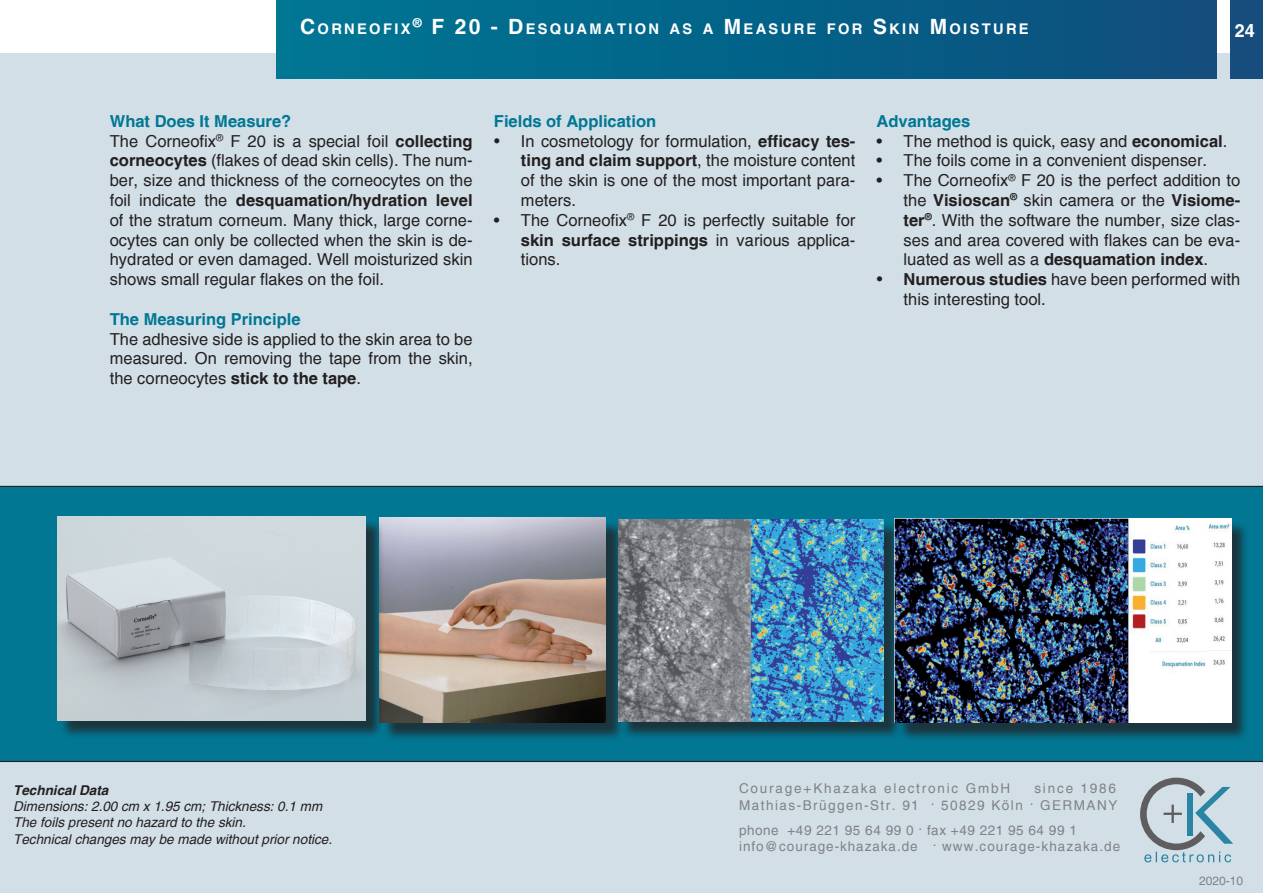
<style>
.page{position:relative;width:1263px;height:893px;background:#fff}
.page>*{position:absolute;margin:0;border:0;box-sizing:border-box;transform-origin:0 0}
.t1{font:700 18px "Helvetica";color:#fff}
.t2{font:16.5px/19.8px "Helvetica";color:#231f20;text-align:justify}
.t3{font:700 16.5px "Helvetica";color:#017794}
.t4{font:700 14.7px "Helvetica";letter-spacing:.155em;color:#fff}
.t5{font:italic 13.5px/16.2px "Helvetica";color:#231f20}
.t6{font:13.5px/16.2px "Helvetica";letter-spacing:.07em;color:#808285}
.t7{font:13.5px/16.2px "Helvetica";letter-spacing:.11em;color:#808285;text-align:right}
.t8{font:13.5px "Helvetica";letter-spacing:.135em;color:#808285}
.t9{font:italic 700 13.5px "Helvetica";color:#231f20}
.t10{font:12px "Helvetica";color:#7d8184}
.s1{font-size:21px}
.s2{font-weight:700;color:#017794}
.s3{font-weight:700}
.s4{font-family:"Times";font-size:18px}
.s5{font-family:"Times";font-weight:700;font-size:18px}
</style>
<div class="page">
<div style="left:0;top:53px;width:1263px;height:840px;background:#d2dfe7"></div>
<div style="left:276px;top:0;width:940px;height:79px;background:linear-gradient(to right,#007794,#0e4e7d)"></div>
<div style="left:1230px;top:0;width:33px;height:79px;background:#174d7d"></div>
<div style="left:0;top:486px;width:1263px;height:276px;background:#017794"></div>
<svg style="left:1140px;top:778px;width:93px;height:84px"></svg>
<div style="left:382px;top:520px;width:243px;height:221px;background:#231f20;opacity:.75"></div>
<img style="left:379px;top:518px;width:227px;height:205px">
<div style="left:620px;top:521px;width:282px;height:219px;background:#231f20;opacity:.75"></div>
<img style="left:618px;top:519px;width:266px;height:202px">
<div style="left:897px;top:521px;width:352px;height:221px;background:#231f20;opacity:.75"></div>
<img style="left:895px;top:519px;width:336px;height:204px">
<div style="left:59px;top:519px;width:325px;height:220px;background:#231f20;opacity:.75"></div>
<img style="left:57px;top:517px;width:309px;height:204px">
<p class="t4" style="left:300px;top:20px;width:730px"><span class="s1">C</span>ORNEOFIX<sup>®</sup> <span class="s1">F 20 - D</span>ESQUAMATION AS A <span class="s1">M</span> EASURE FOR <span class="s1">S</span> KIN <span class="s1">M</span> OISTURE</p>
<p class="t1" style="left:1235px;top:19px;width:22px">24</p>
<p class="t2" style="left:110px;top:111px;width:364px;text-align:left"><span class="s2">What Does It Measure?<br></span>The Corneofix<sup>®</sup> F 20 is a special foil <span class="s3">collecting corneocytes</span> (flakes of dead skin cells). The num&shy;ber, size and thickness of the corneocytes on the foil indicate the <span class="s3">desquamation/hydration level </span>of the stratum corneum. Many thick, large corne&shy;ocytes can only be collected when the skin is de&shy;hydrated or even damaged. Well moisturized skin shows small regular flakes on the foil.</p>
<p class="t3" style="left:110px;top:309px;width:192px">The Measuring Principle</p>
<p class="t2" style="left:110px;top:329px;width:364px">The adhesive side is applied to the skin area to be measured. On removing the tape from the skin, the corneocytes <span class="s3">stick to the tape</span>.</p>
<p class="t3" style="left:494px;top:111px;width:164px">Fields of Application</p>
<p class="t2" style="left:521px;top:131px;width:336px;text-indent:-27px"><span class="s4">•</span> In cosmetology for formulation, <span class="s3">efficacy tes&shy;ting and claim support</span>, the moisture content of the skin is one of the most important para&shy;meters.</p>
<p class="t2" style="left:521px;top:210px;width:336px;text-indent:-27px">• The Corneofix<sup>®</sup> F 20 is perfectly suitable for <span class="s3">skin surface strippings</span> in various applica&shy;tions.</p>
<p class="t3" style="left:877px;top:111px;width:95px">Advantages</p>
<p class="t2" style="left:877px;top:131px;width:352px">• The method is quick, easy and <span class="s3">economical</span>.</p>
<p class="t2" style="left:877px;top:151px;width:332px">• The foils come in a convenient dispenser.</p>
<p class="t2" style="left:904px;top:171px;width:338px;text-indent:-27px">• The Corneofix<sup>®</sup> F 20 is the perfect addition to the <span class="s3">Visioscan</span><sup>®</sup> skin camera or the <span class="s3">Visiome&shy;ter</span><sup>®</sup>. With the software the number, size clas&shy;ses and area covered with flakes can be eva&shy;luated as well as a <span class="s3">desquamation index</span>.</p>
<p class="t2" style="left:904px;top:270px;width:338px;text-indent:-27px"><span class="s5">•</span> <span class="s3">Numerous studies</span> have been performed with this interesting tool.</p>
<p class="t9" style="left:13px;top:782px;width:97px">Technical Data</p>
<p class="t5" style="left:13px;top:798px;width:320px">Dimensions: 2.00 cm x 1.95 cm; Thickness: 0.1 mm<br>The foils present no hazard to the skin.<br>Technical changes may be made without prior notice.</p>
<p class="t8" style="left:739px;top:781px;width:273px">Courage+Khazaka electronic GmbH</p>
<p class="t7" style="left:739px;top:781px;width:380px">since 1986<br>Mathias-Brüggen-Str. 91 . 50829 Köln . GERMANY</p>
<p class="t6" style="left:739px;top:822px;width:383px">phone +49 221 95 64 99 0 . fax +49 221 95 64 99 1 info@courage-khazaka.de . www.courage-khazaka.de</p>
<p class="t10" style="left:1199px;top:873px;width:46px">2020-10</p>
</div>
